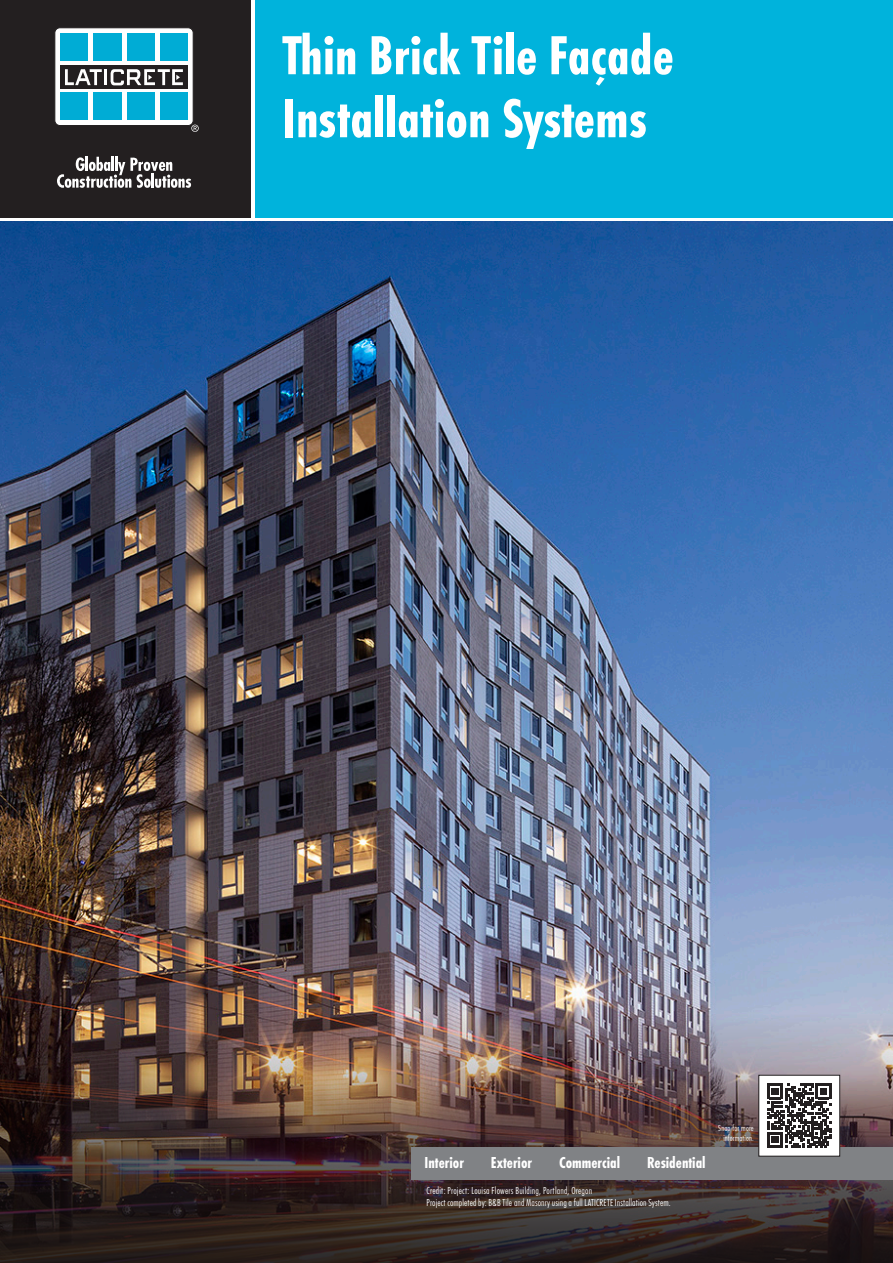
<style>
.page{position:relative;width:893px;height:1263px;background:#fff}
.page>*{position:absolute;margin:0;border:0;box-sizing:border-box;transform-origin:0 0}
.t1{font:700 57px/63px "Futura PT Cond";letter-spacing:.005em;color:#fff}
.t2{font:700 16.5px "Futura PT Cond";color:#fff}
.Caption_Name{font:10.5px "Futura PT Cond";letter-spacing:.015em;color:#fff}
.body_copy{font:9px/10.5px "Futura PT Cond";letter-spacing:.01em;color:#fff;text-align:center}
</style>
<div class="page">
<img style="left:0;top:222px;width:893px;height:736px">
<div style="left:255px;top:0;width:638px;height:217px;background:#00b3dc"></div>
<div style="left:0;top:0;width:251px;height:217px;background:#231f20"></div>
<img style="left:0;top:958px;width:893px;height:305px">
<div style="left:411px;top:1147px;width:482px;height:32px;background:#808285"></div>
<div style="left:55px;top:28px;width:138px;height:98px;background:#fff;border-radius:5px"></div>
<div style="left:55px;top:28px;width:138px;height:98px;border:1px solid #231f20;border-radius:5px"></div>
<div style="left:60px;top:92px;width:28px;height:28px;background:#00acd5"></div>
<div style="left:93px;top:92px;width:28px;height:28px;background:#00acd5"></div>
<div style="left:127px;top:92px;width:27px;height:28px;background:#00acd5"></div>
<div style="left:160px;top:92px;width:28px;height:28px;background:#00acd5"></div>
<div style="left:60px;top:65px;width:128px;height:24px;background:#231f20"></div>
<hr style="left:104px;top:69px;width:3px;height:16px;background:#fff">
<svg style="left:65px;top:69px;width:37px;height:16px"></svg>
<svg style="left:111px;top:69px;width:72px;height:16px"></svg>
<div style="left:60px;top:33px;width:28px;height:28px;background:#00acd5"></div>
<div style="left:93px;top:33px;width:28px;height:28px;background:#00acd5"></div>
<div style="left:127px;top:33px;width:27px;height:28px;background:#00acd5"></div>
<div style="left:160px;top:33px;width:28px;height:28px;background:#00acd5"></div>
<svg style="left:191px;top:125px;width:8px;height:7px"></svg>
<svg style="left:57px;top:157px;width:134px;height:31px"></svg>
<div style="left:759px;top:1075px;width:81px;height:81px;background:#fff"></div>
<svg style="left:767px;top:1084px;width:64px;height:64px"></svg>
<div style="left:758px;top:1075px;width:82px;height:81px;border:1px solid #231f20"></div>
<p class="t1" style="left:282px;top:24px;width:393px">Thin Brick Tile Façade<br>Installation Systems</p>
<p class="t2" style="left:425px;top:1152px;width:41px">Interior</p>
<p class="t2" style="left:491px;top:1152px;width:43px">Exterior</p>
<p class="t2" style="left:559px;top:1152px;width:63px">Commercial</p>
<p class="t2" style="left:647px;top:1152px;width:60px">Residential</p>
<p class="Caption_Name" style="left:427px;top:1184px;width:167px">Credit: Project: Louisa Flowers Building, Portland, Oregon</p>
<p class="Caption_Name" style="left:427px;top:1196px;width:246px">Project completed by: B&amp;B Tile and Masonry using a full LATICRETE Installation System.</p>
<p class="body_copy" style="left:718px;top:1122px;width:37px">Snap for more information.</p>
</div>
